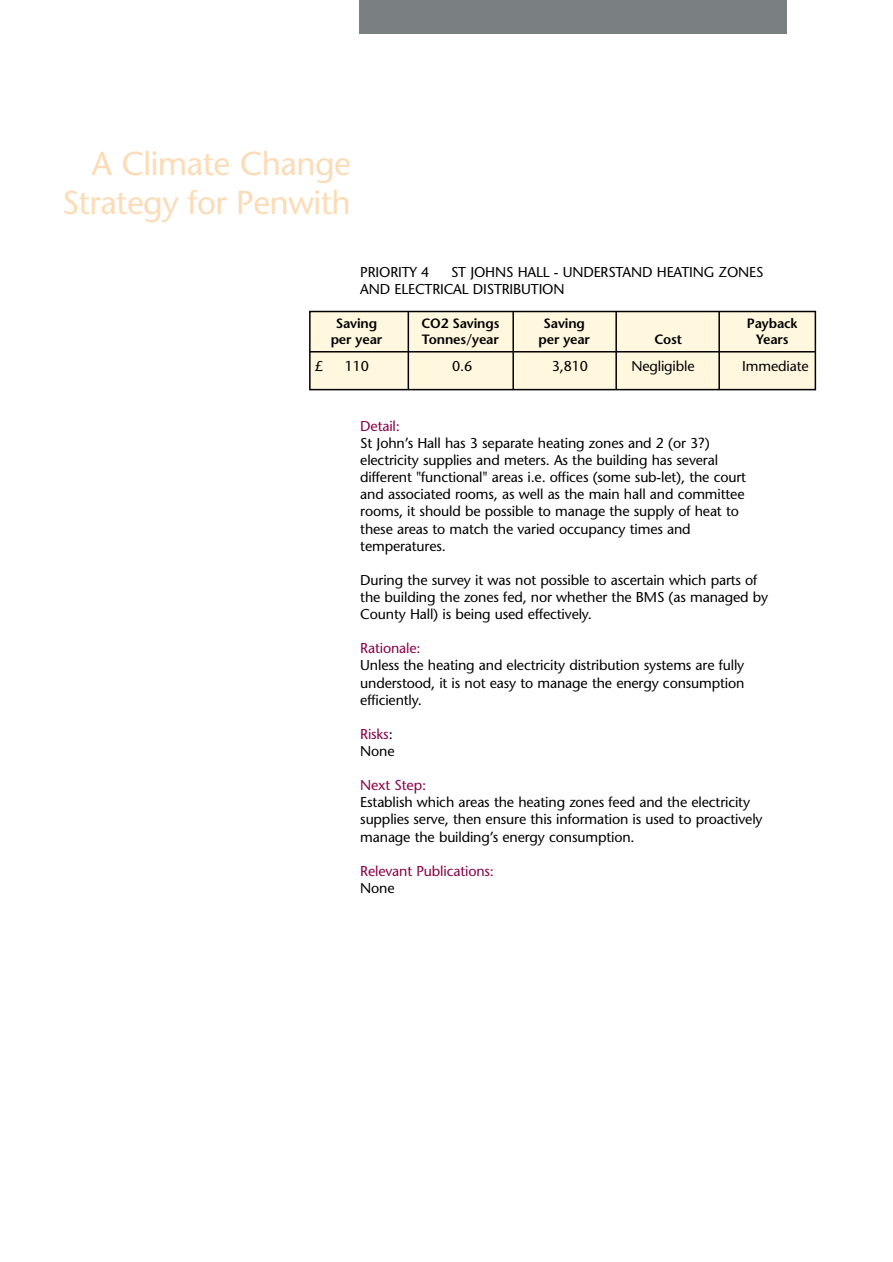
<style>
.page{position:relative;width:893px;height:1262px;background:#fff}
.page>*{position:absolute;margin:0;border:0;box-sizing:border-box;transform-origin:0 0}
.t1{font:33px/39.6px "Stone Sans";letter-spacing:-.015em;color:#fcdcb6;text-align:right}
.t2{font:14.25px/17.1px "Stone Sans";letter-spacing:-.01em;color:#000}
.t3{font:14.25px/17.1px "Stone Sans";letter-spacing:-.01em;color:#890048}
.t4{font:600 13.5px/16.2px "Stone Sans";letter-spacing:-.01em;color:#000;text-align:center}
.s1{color:#000}
</style>
<div class="page">
<div style="left:359px;top:0;width:427px;height:34px;background:#7a7f82"></div>
<div style="left:310px;top:311px;width:505px;height:78px;background:#fff7de"></div>
<div style="left:309px;top:311px;width:507px;height:79px;border:2px solid #000"></div>
<hr style="left:407px;top:312px;width:2px;height:77px;background:#000">
<hr style="left:512px;top:312px;width:2px;height:77px;background:#000">
<hr style="left:615px;top:312px;width:2px;height:77px;background:#000">
<hr style="left:718px;top:312px;width:2px;height:77px;background:#000">
<hr style="left:310px;top:351px;width:504px;height:1px;background:#000">
<h1 class="t1" style="left:62px;top:147px;width:290px">A Climate Change<br>Strategy for Penwith</h1>
<p class="t2" style="left:360px;top:265px;width:404px;text-indent:91px">ST JOHNS HALL - UNDERSTAND HEATING ZONES<br>AND ELECTRICAL DISTRIBUTION</p>
<p class="t2" style="left:360px;top:265px;width:71px">PRIORITY 4</p>
<p class="t4" style="left:331px;top:317px;width:53px">Saving per year</p>
<p class="t4" style="left:421px;top:317px;width:80px;text-align:left">CO2 Savings<br>Tonnes/year</p>
<p class="t4" style="left:538px;top:317px;width:53px">Saving per year</p>
<p class="t4" style="left:654px;top:333px;width:29px">Cost</p>
<p class="t4" style="left:747px;top:317px;width:52px">Payback<br>Years</p>
<p class="t2" style="left:315px;top:359px;width:10px">£</p>
<p class="t2" style="left:345px;top:359px;width:26px">110</p>
<p class="t2" style="left:452px;top:359px;width:22px">0.6</p>
<p class="t2" style="left:552px;top:359px;width:38px">3,810</p>
<p class="t2" style="left:631px;top:359px;width:65px">Negligible</p>
<p class="t2" style="left:742px;top:359px;width:68px">Immediate</p>
<p class="t3" style="left:360px;top:419px;width:41px">Detail:</p>
<p class="t2" style="left:360px;top:436px;width:387px">St John’s Hall has 3 separate heating zones and 2 (or 3?) electricity supplies and meters. As the building has several different "functional" areas i.e. offices (some sub-let), the court and associated rooms, as well as the main hall and committee rooms, it should be possible to manage the supply of heat to these areas to match the varied occupancy times and temperatures.</p>
<p class="t2" style="left:360px;top:573px;width:409px">During the survey it was not possible to ascertain which parts of the building the zones fed, nor whether the BMS (as managed by<br>County Hall) is being used effectively.</p>
<p class="t3" style="left:360px;top:641px;width:62px">Rationale:</p>
<p class="t2" style="left:360px;top:658px;width:385px;text-align:justify">Unless the heating and electricity distribution systems are fully understood, it is not easy to manage the energy consumption efficiently.</p>
<p class="t3" style="left:360px;top:727px;width:36px">Risks<span class="s1">:<br>None</span></p>
<p class="t3" style="left:360px;top:778px;width:67px">Next Step:</p>
<p class="t2" style="left:360px;top:795px;width:404px">Establish which areas the heating zones feed and the electricity supplies serve, then ensure this information is used to proactively manage the building’s energy consumption.</p>
<p class="t3" style="left:360px;top:863px;width:135px">Relevant Publications:</p>
<p class="t2" style="left:360px;top:881px;width:36px">None</p>
</div>
